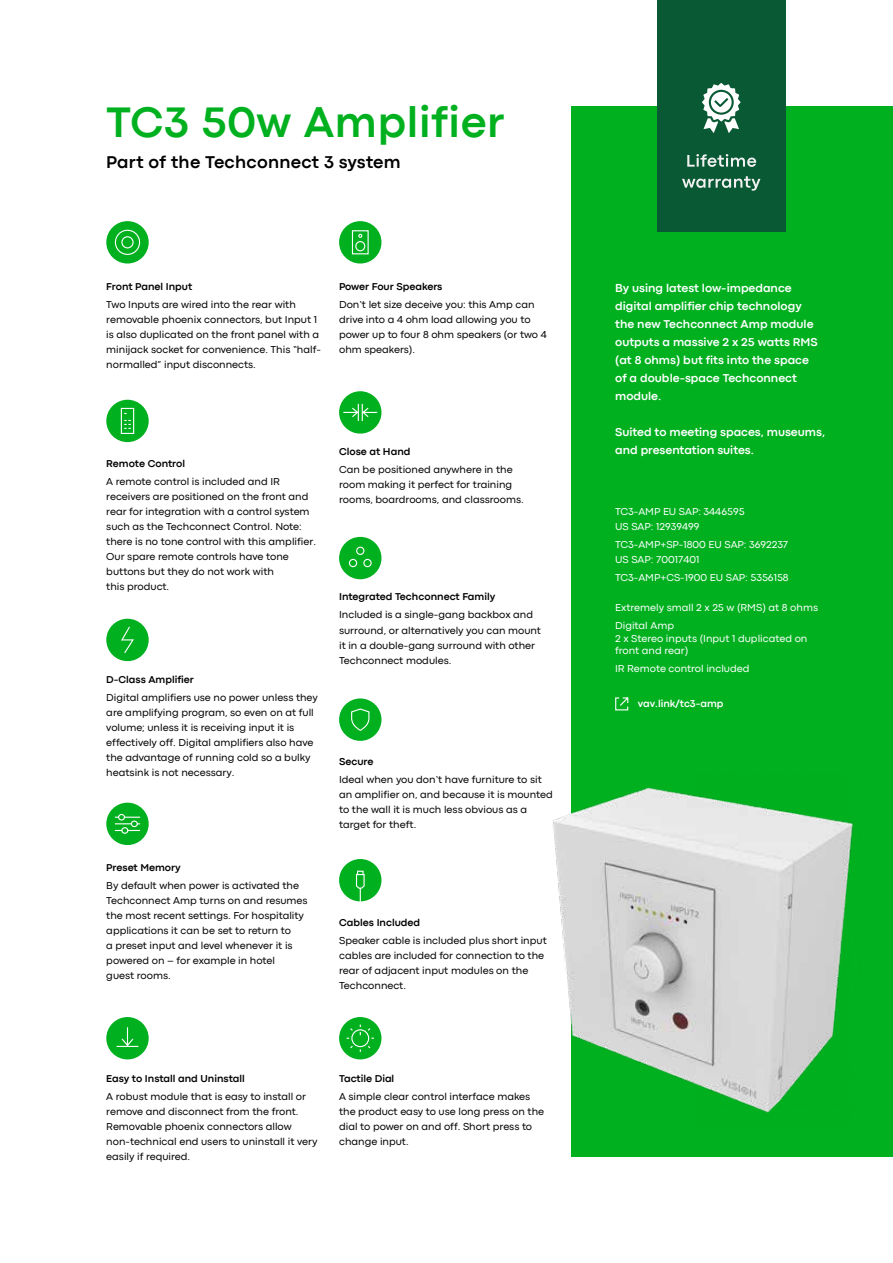
<style>
.page{position:relative;width:893px;height:1263px;background:#fff}
.page>*{position:absolute;margin:0;border:0;box-sizing:border-box;transform-origin:0 0}
.t1{font:700 45px "Codec Pro";letter-spacing:.015em;color:#00b01f}
.t2{font:700 18px "Codec Pro";letter-spacing:.015em;color:#000}
.t3{font:700 12px/18px "Codec Pro";color:#fff}
.t4{font:10.5px/15px "Codec Pro";color:#000}
.t5{font:10.5px/15px "Codec Pro";color:#fff}
.t6{font:700 10.5px "Codec Pro";color:#000}
.t7{font:700 10.5px "Codec Pro";color:#fff}
</style>
<div class="page">
<div style="left:572px;top:106px;width:321px;height:1051px;background:#00b01f"></div>
<div style="left:106px;top:221px;width:43px;height:42px;background:#00b01f;border-radius:50%"></div>
<div style="left:339px;top:859px;width:42px;height:42px;background:#00b01f;border-radius:50%"></div>
<div style="left:339px;top:1017px;width:42px;height:42px;background:#00b01f;border-radius:50%"></div>
<div style="left:339px;top:221px;width:42px;height:42px;background:#00b01f;border-radius:50%"></div>
<div style="left:106px;top:803px;width:43px;height:42px;background:#00b01f;border-radius:50%"></div>
<div style="left:106px;top:1017px;width:43px;height:42px;background:#00b01f;border-radius:50%"></div>
<img style="left:553px;top:773px;width:300px;height:355px">
<div style="left:657px;top:0;width:129px;height:232px;background:#095935"></div>
<svg style="left:687px;top:154px;width:69px;height:13px"></svg>
<svg style="left:682px;top:176px;width:78px;height:15px"></svg>
<svg style="left:702px;top:83px;width:39px;height:50px"></svg>
<svg style="left:114px;top:229px;width:27px;height:26px"></svg>
<div style="left:106px;top:619px;width:43px;height:42px;background:#00b01f;border-radius:50%"></div>
<svg style="left:121px;top:626px;width:13px;height:27px"></svg>
<svg style="left:351px;top:230px;width:18px;height:25px"></svg>
<svg style="left:345px;top:1023px;width:29px;height:29px"></svg>
<div style="left:339px;top:698px;width:42px;height:43px;background:#00b01f;border-radius:50%"></div>
<svg style="left:351px;top:708px;width:19px;height:23px"></svg>
<svg style="left:114px;top:813px;width:27px;height:21px"></svg>
<svg style="left:355px;top:870px;width:10px;height:32px"></svg>
<div style="left:339px;top:537px;width:42px;height:42px;background:#00b01f;border-radius:50%"></div>
<svg style="left:348px;top:546px;width:24px;height:22px"></svg>
<svg style="left:116px;top:1027px;width:23px;height:20px"></svg>
<div style="left:339px;top:391px;width:42px;height:43px;background:#00b01f;border-radius:50%"></div>
<svg style="left:343px;top:403px;width:35px;height:18px"></svg>
<div style="left:106px;top:400px;width:43px;height:42px;background:#00b01f;border-radius:50%"></div>
<svg style="left:120px;top:407px;width:15px;height:27px"></svg>
<svg style="left:615px;top:697px;width:14px;height:14px"></svg>
<h1 class="t1" style="left:106px;top:95px;width:400px">TC3 50w Amplifier</h1>
<h2 class="t2" style="left:106px;top:151px;width:296px">Part of the Techconnect 3 system</h2>
<p class="t6" style="left:106px;top:280px;width:87px">Front Panel Input</p>
<p class="t4" style="left:106px;top:297px;width:216px">Two Inputs are wired into the rear with removable phoenix connectors, but Input 1 is also duplicated on the front panel with a minijack socket for convenience. This “half&shy;normalled” input disconnects.</p>
<p class="t6" style="left:339px;top:280px;width:105px">Power Four Speakers</p>
<p class="t4" style="left:339px;top:297px;width:209px">Don’t let size deceive you: this Amp can drive into a 4 ohm load allowing you to power up to four 8 ohm speakers (or two 4 ohm speakers).</p>
<p class="t6" style="left:106px;top:457px;width:80px">Remote Control</p>
<p class="t4" style="left:106px;top:473px;width:211px">A remote control is included and IR receivers are positioned on the front and rear for integration with a control system such as the Techconnect Control. Note: there is no tone control with this amplifier.<br>Our spare remote controls have tone buttons but they do not work with<br>this product.</p>
<p class="t6" style="left:106px;top:674px;width:89px">D-Class Amplifier</p>
<p class="t4" style="left:106px;top:690px;width:213px">Digital amplifiers use no power unless they are amplifying program, so even on at full volume; unless it is receiving input it is effectively off. Digital amplifiers also have the advantage of running cold so a bulky heatsink is not necessary.</p>
<p class="t6" style="left:106px;top:861px;width:76px">Preset Memory</p>
<p class="t4" style="left:106px;top:877px;width:203px">By default when power is activated the Techconnect Amp turns on and resumes the most recent settings. For hospitality applications it can be set to return to<br>a preset input and level whenever it is powered on – for example in hotel<br>guest rooms.</p>
<p class="t6" style="left:339px;top:445px;width:73px">Close at Hand</p>
<p class="t4" style="left:339px;top:462px;width:186px">Can be positioned anywhere in the room making it perfect for training rooms, boardrooms, and classrooms.</p>
<p class="t6" style="left:339px;top:591px;width:158px">Integrated Techconnect Family</p>
<p class="t4" style="left:339px;top:607px;width:203px">Included is a single-gang backbox and surround, or alternatively you can mount it in a double-gang surround with other Techconnect modules.</p>
<p class="t6" style="left:339px;top:756px;width:36px">Secure</p>
<p class="t4" style="left:339px;top:772px;width:215px">Ideal when you don’t have furniture to sit an amplifier on, and because it is mounted to the wall it is much less obvious as a target for theft.</p>
<p class="t6" style="left:339px;top:916px;width:83px">Cables Included</p>
<p class="t4" style="left:339px;top:933px;width:209px">Speaker cable is included plus short input cables are included for connection to the rear of adjacent input modules on the Techconnect.</p>
<p class="t6" style="left:106px;top:1072px;width:140px">Easy to Install and Uninstall</p>
<p class="t4" style="left:106px;top:1088px;width:213px">A robust module that is easy to install or remove and disconnect from the front.<br>Removable phoenix connectors allow non-technical end users to uninstall it very easily if required.</p>
<p class="t6" style="left:339px;top:1072px;width:57px">Tactile Dial</p>
<p class="t4" style="left:339px;top:1088px;width:207px">A simple clear control interface makes the product easy to use long press on the dial to power on and off. Short press to change input.</p>
<p class="t3" style="left:615px;top:279px;width:204px">By using latest low-impedance digital amplifier chip technology the new Techconnect Amp module outputs a massive 2 x 25 watts RMS (at 8 ohms) but fits into the space of a double-space Techconnect module.</p>
<p class="t3" style="left:615px;top:423px;width:211px">Suited to meeting spaces, museums, and presentation suites.</p>
<p class="t5" style="left:615px;top:503px;width:131px">TC3-AMP EU SAP: 3446595<br>US SAP: 12939499</p>
<p class="t5" style="left:615px;top:536px;width:175px">TC3-AMP+SP-1800 EU SAP: 3692237<br>US SAP: 70017401</p>
<p class="t5" style="left:615px;top:569px;width:175px">TC3-AMP+CS-1900 EU SAP: 5356158</p>
<p class="t5" style="left:615px;top:598px;width:204px;line-height:18px">Extremely small 2 x 25 w (RMS) at 8 ohms<br>Digital Amp</p>
<p class="t5" style="left:615px;top:632px;width:194px;line-height:12.6px">2 x Stereo inputs (Input 1 duplicated on front and rear)</p>
<p class="t5" style="left:615px;top:661px;width:136px">IR Remote control included</p>
<p class="t7" style="left:638px;top:697px;width:87px">vav.link/tc3-amp</p>
</div>
